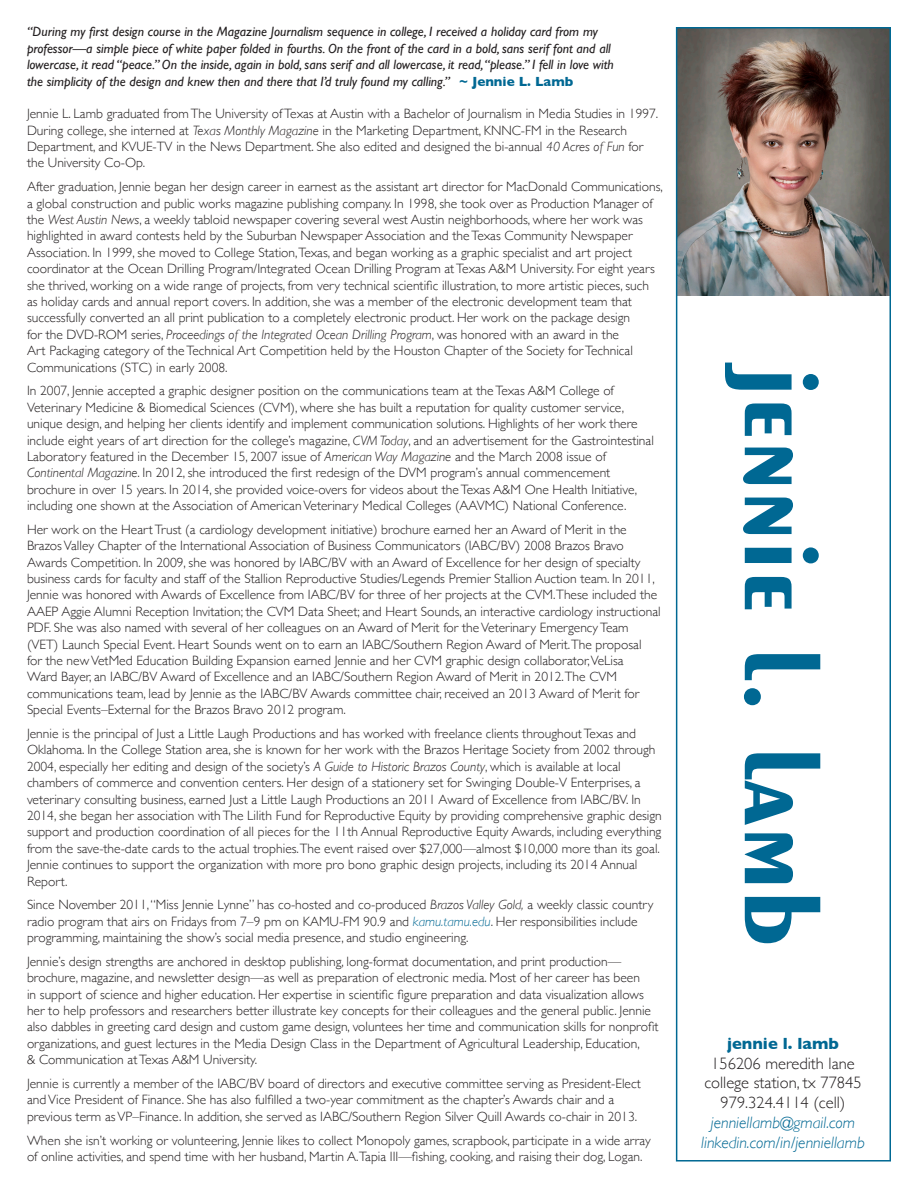
<style>
.page{position:relative;width:918px;height:1188px;background:#fff}
.page>*{position:absolute;margin:0;border:0;box-sizing:border-box;transform-origin:0 0}
.t1{font:108px "Exotic 350 Bold BT";color:#006893}
.t2{font:300 16.5px "Gill Sans";color:#231f20}
.t3{font:italic 300 16.5px "Gill Sans";color:#006893}
.t4{font:700 16.5px "Gill Sans";color:#006893}
.t5{font:300 13.5px/16.4px "Gill Sans";color:#231f20}
.t6{font:italic 13.5px/16.4px "Gill Sans";color:#231f20}
.s1{font-weight:700;font-style:normal;color:#006893}
.s2{font-style:italic}
.s3{font-style:italic;color:#006893}
</style>
<div class="page">
<img style="left:679px;top:30px;width:209px;height:266px">
<div style="left:676px;top:27px;width:215px;height:1135px;border:2px solid #006893"></div>
<p class="t6" style="left:27px;top:24px;width:588px">“During my first design course in the Magazine Journalism sequence in college, I received a holiday card from my professor—a simple piece of white paper folded in fourths. On the front of the card in a bold, sans serif font and all lowercase, it read “peace.” On the inside, again in bold, sans serif and all lowercase, it read, “please.” I fell in love with</p>
<p class="t6" style="left:27px;top:73px;width:548px">the simplicity of the design and knew then and there that I’d truly found my calling.” <span class="s1">~ Jennie L. Lamb</span></p>
<p class="t5" style="left:27px;top:105px;width:633px">Jennie L. Lamb graduated from The University of Texas at Austin with a Bachelor of Journalism in Media Studies in 1997.<br>During college, she interned at <span class="s2">Texas Monthly Magazine</span> in the Marketing Department, KNNC-FM in the Research Department, and KVUE-TV in the News Department. She also edited and designed the bi-annual <span class="s2">40 Acres of Fun</span> for the University Co-Op.</p>
<p class="t5" style="left:27px;top:178px;width:637px">After graduation, Jennie began her design career in earnest as the assistant art director for MacDonald Communications, a global construction and public works magazine publishing company. In 1998, she took over as Production Manager of the <span class="s2">West Austin News</span>, a weekly tabloid newspaper covering several west Austin neighborhoods, where her work was highlighted in award contests held by the Suburban Newspaper Association and the Texas Community Newspaper Association. In 1999, she moved to College Station,Texas, and began working as a graphic specialist and art project coordinator at the Ocean Drilling Program/Integrated Ocean Drilling Program at Texas A&amp;M University. For eight years she thrived, working on a wide range of projects, from very technical scientific illustration, to more artistic pieces, such as holiday cards and annual report covers. In addition, she was a member of the electronic development team that successfully converted an all print publication to a completely electronic product. Her work on the package design<br>for the DVD-ROM series, <span class="s2">Proceedings of the Integrated Ocean Drilling Program</span>, was honored with an award in the<br>Art Packaging category of the Technical Art Competition held by the Houston Chapter of the Society for Technical Communications (STC) in early 2008.</p>
<p class="t5" style="left:27px;top:382px;width:628px">In 2007, Jennie accepted a graphic designer position on the communications team at the Texas A&amp;M College of Veterinary Medicine &amp; Biomedical Sciences (CVM), where she has built a reputation for quality customer service, unique design, and helping her clients identify and implement communication solutions. Highlights of her work there include eight years of art direction for the college’s magazine, <span class="s2">CVM Today</span>, and an advertisement for the Gastrointestinal Laboratory featured in the December 15, 2007 issue of <span class="s2">American Way Magazine</span> and the March 2008 issue of <span class="s2">Continental Magazine</span>. In 2012, she introduced the first redesign of the DVM program’s annual commencement brochure in over 15 years. In 2014, she provided voice-overs for videos about the Texas A&amp;M One Health Initiative, including one shown at the Association of American Veterinary Medical Colleges (AAVMC) National Conference.</p>
<p class="t5" style="left:27px;top:521px;width:635px">Her work on the Heart Trust (a cardiology development initiative) brochure earned her an Award of Merit in the Brazos Valley Chapter of the International Association of Business Communicators (IABC/BV) 2008 Brazos Bravo Awards Competition. In 2009, she was honored by IABC/BV with an Award of Excellence for her design of specialty business cards for faculty and staff of the Stallion Reproductive Studies/Legends Premier Stallion Auction team. In 2011, Jennie was honored with Awards of Excellence from IABC/BV for three of her projects at the CVM.These included the AAEP Aggie Alumni Reception Invitation; the CVM Data Sheet; and Heart Sounds, an interactive cardiology instructional PDF. She was also named with several of her colleagues on an Award of Merit for the Veterinary Emergency Team (VET) Launch Special Event. Heart Sounds went on to earn an IABC/Southern Region Award of Merit.The proposal<br>for the new VetMed Education Building Expansion earned Jennie and her CVM graphic design collaborator,VeLisa<br>Ward Bayer, an IABC/BV Award of Excellence and an IABC/Southern Region Award of Merit in 2012.The CVM communications team, lead by Jennie as the IABC/BV Awards committee chair, received an 2013 Award of Merit for Special Events–External for the Brazos Bravo 2012 program.</p>
<p class="t5" style="left:27px;top:725px;width:636px">Jennie is the principal of Just a Little Laugh Productions and has worked with freelance clients throughout Texas and Oklahoma. In the College Station area, she is known for her work with the Brazos Heritage Society from 2002 through 2004, especially her editing and design of the society’s <span class="s2">A Guide to Historic Brazos County</span>, which is available at local chambers of commerce and convention centers. Her design of a stationery set for Swinging Double-V Enterprises, a veterinary consulting business, earned Just a Little Laugh Productions an 2011 Award of Excellence from IABC/BV. In 2014, she began her association with The Lilith Fund for Reproductive Equity by providing comprehensive graphic design support and production coordination of all pieces for the 11th Annual Reproductive Equity Awards, including everything from the save-the-date cards to the actual trophies.The event raised over $27,000—almost $10,000 more than its goal.<br>Jennie continues to support the organization with more pro bono graphic design projects, including its 2014 Annual Report.</p>
<p class="t5" style="left:27px;top:896px;width:628px">Since November 2011, “Miss Jennie Lynne” has co-hosted and co-produced <span class="s2">Brazos Valley Gold,</span> a weekly classic country radio program that airs on Fridays from 7–9 pm on KAMU-FM 90.9 and <span class="s3">kamu.tamu.edu</span>. Her responsibilities include programming, maintaining the show’s social media presence, and studio engineering.</p>
<p class="t5" style="left:27px;top:953px;width:633px">Jennie’s design strengths are anchored in desktop publishing, long-format documentation, and print production— brochure, magazine, and newsletter design—as well as preparation of electronic media. Most of her career has been<br>in support of science and higher education. Her expertise in scientific figure preparation and data visualization allows her to help professors and researchers better illustrate key concepts for their colleagues and the general public. Jennie also dabbles in greeting card design and custom game design, voluntees her time and communication skills for nonprofit organizations, and guest lectures in the Media Design Class in the Department of Agricultural Leadership, Education,<br>&amp; Communication at Texas A&amp;M University.</p>
<p class="t5" style="left:27px;top:1075px;width:615px">Jennie is currently a member of the IABC/BV board of directors and executive committee serving as President-Elect and Vice President of Finance. She has also fulfilled a two-year commitment as the chapter’s Awards chair and a previous term as VP–Finance. In addition, she served as IABC/Southern Region Silver Quill Awards co-chair in 2013.</p>
<p class="t5" style="left:27px;top:1131px;width:625px">When she isn’t working or volunteering, Jennie likes to collect Monopoly games, scrapbook, participate in a wide array of online activities, and spend time with her husband, Martin A.Tapia III—fishing, cooking, and raising their dog, Logan.</p>
<p class="t1" style="left:845px;top:367px;width:581px;rotate:90deg">jennie l. lamb</p>
<p class="t4" style="left:727px;top:1030px;width:113px">jennie l. lamb</p>
<p class="t2" style="left:711px;top:1050px;width:145px">156206 meredith lane</p>
<p class="t2" style="left:704px;top:1070px;width:159px">college station, tx 77845</p>
<p class="t2" style="left:721px;top:1090px;width:126px">979.324.4114 (cell)</p>
<p class="t3" style="left:711px;top:1113px;width:146px">jenniellamb@gmail.com</p>
<p class="t3" style="left:701px;top:1133px;width:165px">linkedin.com/in/jenniellamb</p>
</div>
